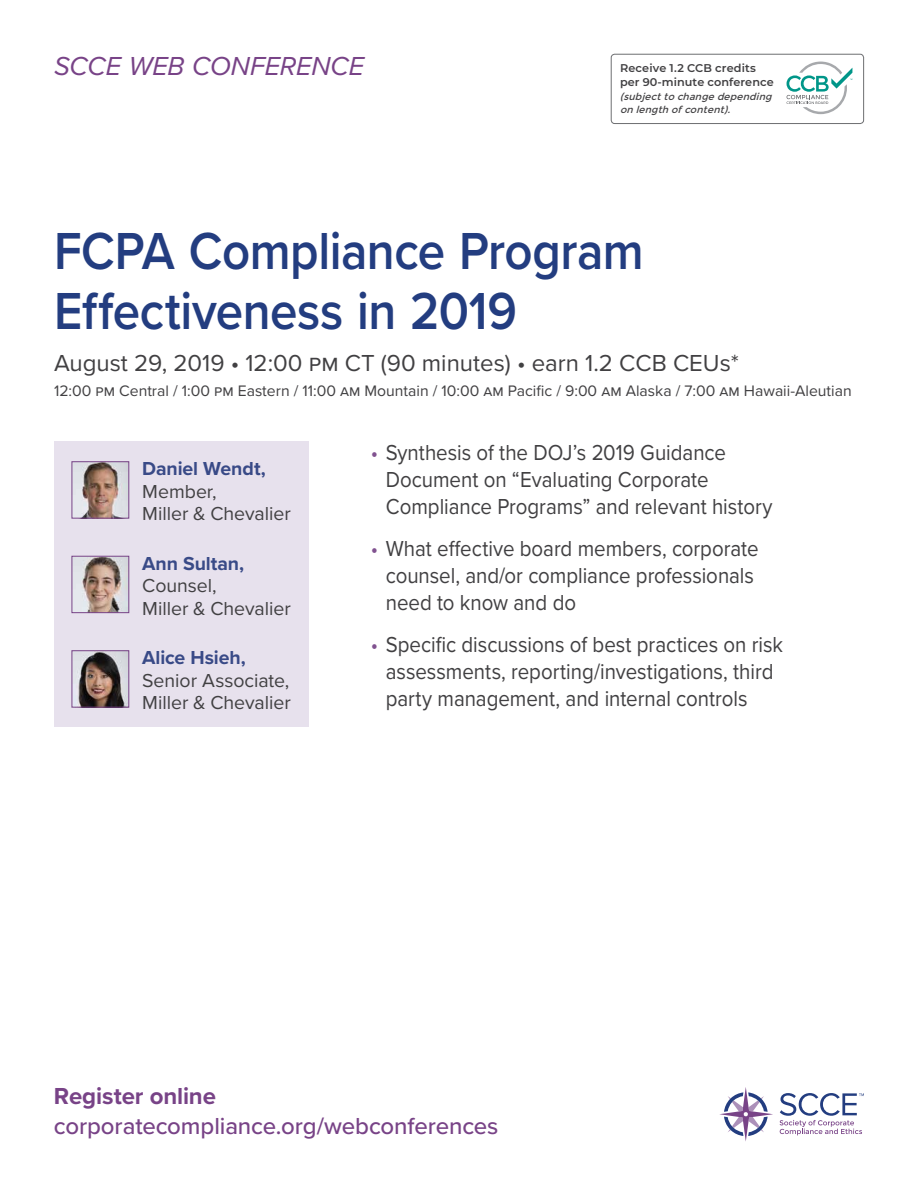
<style>
.page{position:relative;width:918px;height:1188px;background:#fff}
.page>*{position:absolute;margin:0;border:0;box-sizing:border-box;transform-origin:0 0}
.t1{font:600 54px/60px "Proxima Nova";letter-spacing:-.01em;color:#233d80;scale:.91 1}
.t2{font:italic 27px "Proxima Nova";letter-spacing:-.005em;color:#784387}
.t3{font:24px "Proxima Nova";color:#414042}
.t4{font:500 24px "Proxima Nova";letter-spacing:-.005em;color:#784387}
.t5{font:700 24px "Proxima Nova";letter-spacing:-.005em;color:#784387}
.t6{font:22.5px/27px "Proxima Nova";color:#414042;scale:.91 1}
.t7{font:19.5px/22.5px "Proxima Nova";color:#414042}
.t8{font:700 19.5px "Proxima Nova";letter-spacing:-.005em;color:#394a87}
.t9{font:15.75px "Proxima Nova";color:#414042}
.t10{font:600 11.25px/13.5px "Montserrat";letter-spacing:.005em;color:#414042}
.t11{font:italic 9.75px/13.5px "Montserrat";color:#414042}
.s1{color:#815290}
</style>
<div class="page">
<div style="left:54px;top:442px;width:255px;height:285px;background:#e7e1ed"></div>
<img style="left:74px;top:464px;width:53px;height:52px">
<div style="left:72px;top:462px;width:57px;height:56px;border:1px solid #784387"></div>
<img style="left:74px;top:558px;width:53px;height:53px">
<div style="left:72px;top:556px;width:57px;height:57px;border:1px solid #784387"></div>
<img style="left:74px;top:653px;width:53px;height:52px">
<div style="left:72px;top:651px;width:57px;height:56px;border:1px solid #784387"></div>
<div style="left:611px;top:54px;width:253px;height:70px;border:1px solid #6d6e71;border-radius:4px"></div>
<svg style="left:787px;top:62px;width:65px;height:52px"></svg>
<svg style="left:719px;top:1087px;width:54px;height:54px"></svg>
<svg style="left:780px;top:1093px;width:84px;height:42px"></svg>
<p class="t2" style="left:54px;top:46px;width:312px">SCCE WEB CONFERENCE</p>
<p class="t10" style="left:620px;top:61px;width:155px">Receive 1.2 CCB credits per 90-minute conference</p>
<p class="t11" style="left:620px;top:90px;width:156px">(subjectto change depending on length ofcontent).</p>
<h1 class="t1" style="left:54px;top:220px;width:650px">FCPA Compliance Program<br>Effectiveness in 2019</h1>
<p class="t3" style="left:54px;top:345px;width:687px">August 29, 2019 • 12:00 pm CT (90 minutes) • earn 1.2 CCB CEUs*</p>
<p class="t9" style="left:54px;top:379px;width:799px">12:00 pm Central / 1:00 pm Eastern / 11:00 am Mountain / 10:00 am Pacific / 9:00 am Alaska / 7:00 am Hawaii-Aleutian</p>
<p class="t8" style="left:142px;top:454px;width:125px">Daniel Wendt,</p>
<p class="t7" style="left:142px;top:479px;width:150px">Member,<br>Miller &amp; Chevalier</p>
<p class="t8" style="left:142px;top:549px;width:104px">Ann Sultan,</p>
<p class="t7" style="left:142px;top:574px;width:150px">Counsel,<br>Miller &amp; Chevalier</p>
<p class="t8" style="left:142px;top:643px;width:105px">Alice Hsieh,</p>
<p class="t7" style="left:142px;top:668px;width:150px">Senior Associate,<br>Miller &amp; Chevalier</p>
<p class="t6" style="left:386px;top:438px;width:427px;text-indent:-15px"><span class="s1">•</span> Synthesis of the DOJ’s 2019 Guidance<br>Document on “Evaluating Corporate<br>Compliance Programs” and relevant history</p>
<p class="t6" style="left:386px;top:534px;width:411px;text-indent:-15px"><span class="s1">•</span> What effective board members, corporate counsel, and/or compliance professionals need to know and do</p>
<p class="t6" style="left:386px;top:630px;width:438px;text-indent:-15px"><span class="s1">•</span> Specific discussions of best practices on risk assessments, reporting/investigations, third party management, and internal controls</p>
<p class="t5" style="left:54px;top:1078px;width:164px">Register online</p>
<p class="t4" style="left:54px;top:1108px;width:446px">corporatecompliance.org/webconferences</p>
</div>
